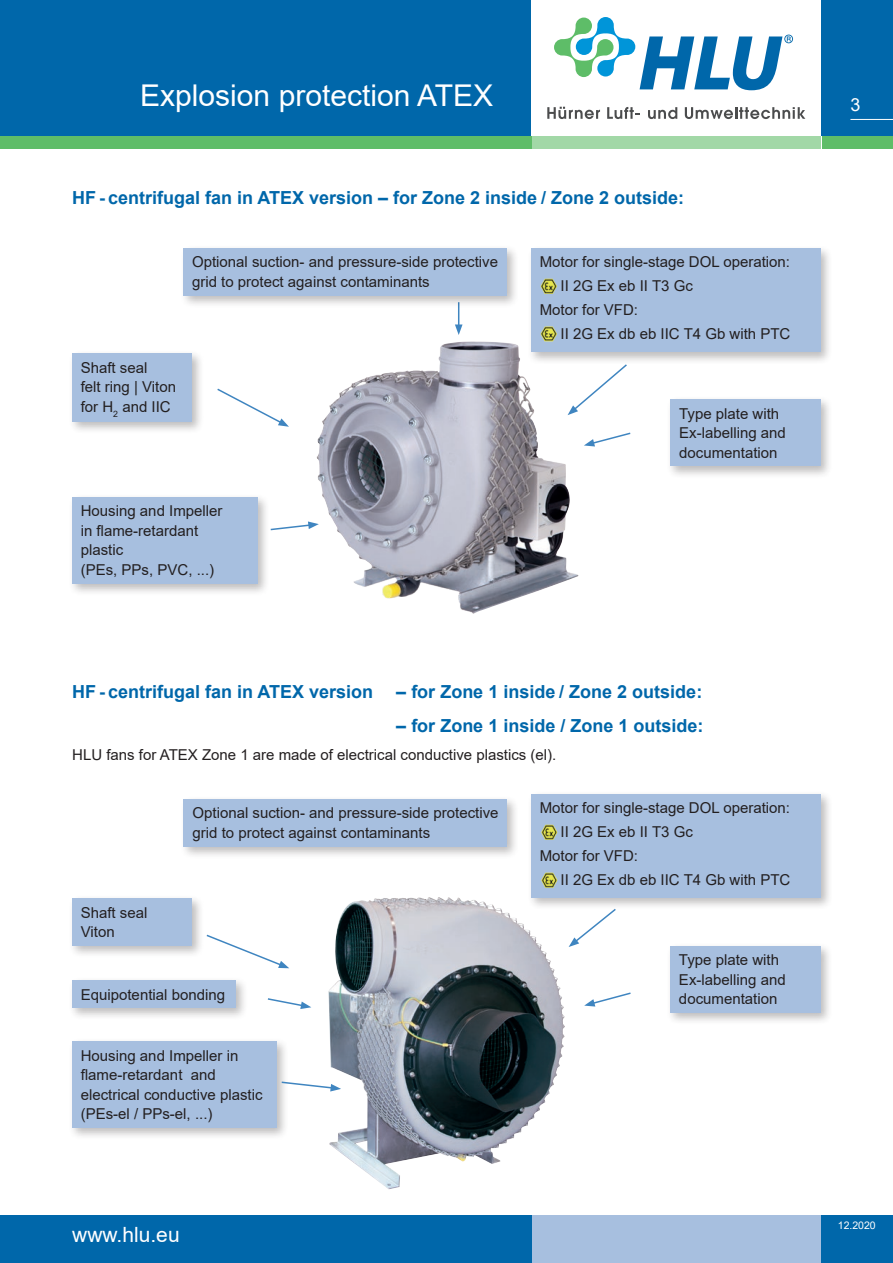
<style>
.page{position:relative;width:893px;height:1263px;background:#fff}
.page>*{position:absolute;margin:0;border:0;box-sizing:border-box;transform-origin:0 0}
.t1{font:30px "Arial";color:#fff}
.t2{font:21px "Arial";color:#fff}
.t3{font:700 18px "Arial";color:#0067aa}
.t4{font:18px "Arial";color:#fff}
.p_ohne_Blocksatz{font:15px/19.5px "Arial";color:#231f20}
.t5{font:10.5px "Arial";color:#fff}
</style>
<div class="page">
<div style="left:0;top:0;width:893px;height:136px;background:#0067aa"></div>
<div style="left:531px;top:0;width:290px;height:136px;background:#fff"></div>
<hr style="left:850px;top:119px;width:43px;height:1px;background:#fff">
<div style="left:531px;top:1215px;width:290px;height:48px;background:#a7bfdf"></div>
<div style="left:821px;top:1215px;width:72px;height:48px;background:#0067aa"></div>
<div style="left:0;top:1215px;width:531px;height:48px;background:#0067aa"></div>
<div style="left:0;top:136px;width:531px;height:13px;background:#5ebd68"></div>
<div style="left:531px;top:136px;width:290px;height:13px;background:#a2d8a7"></div>
<div style="left:822px;top:136px;width:71px;height:13px;background:#5ebd68"></div>
<img style="left:316px;top:342px;width:263px;height:272px">
<svg style="left:217px;top:388px;width:72px;height:39px"></svg>
<svg style="left:270px;top:521px;width:49px;height:10px"></svg>
<svg style="left:455px;top:308px;width:8px;height:27px"></svg>
<svg style="left:206px;top:934px;width:83px;height:34px"></svg>
<svg style="left:584px;top:992px;width:47px;height:14px"></svg>
<img style="left:328px;top:897px;width:237px;height:292px">
<svg style="left:584px;top:432px;width:47px;height:14px"></svg>
<svg style="left:547px;top:107px;width:53px;height:12px"></svg>
<svg style="left:607px;top:107px;width:33px;height:12px"></svg>
<svg style="left:648px;top:107px;width:29px;height:12px"></svg>
<svg style="left:685px;top:107px;width:120px;height:12px"></svg>
<svg style="left:554px;top:17px;width:239px;height:73px"></svg>
<div style="left:180px;top:244px;width:339px;height:64px;background:#231f20;opacity:.3"></div>
<div style="left:184px;top:248px;width:323px;height:47px;background:#a7bfdf"></div>
<div style="left:68px;top:349px;width:136px;height:85px;background:#231f20;opacity:.3"></div>
<div style="left:72px;top:353px;width:120px;height:69px;background:#a7bfdf"></div>
<div style="left:666px;top:395px;width:167px;height:84px;background:#231f20;opacity:.3"></div>
<div style="left:670px;top:399px;width:151px;height:67px;background:#a7bfdf"></div>
<div style="left:68px;top:493px;width:202px;height:103px;background:#231f20;opacity:.3"></div>
<div style="left:72px;top:497px;width:185px;height:86px;background:#a7bfdf"></div>
<div style="left:68px;top:894px;width:136px;height:64px;background:#231f20;opacity:.3"></div>
<div style="left:72px;top:898px;width:120px;height:48px;background:#a7bfdf"></div>
<div style="left:180px;top:795px;width:339px;height:64px;background:#231f20;opacity:.3"></div>
<div style="left:184px;top:799px;width:323px;height:48px;background:#a7bfdf"></div>
<div style="left:666px;top:942px;width:167px;height:83px;background:#231f20;opacity:.3"></div>
<div style="left:670px;top:946px;width:151px;height:67px;background:#a7bfdf"></div>
<div style="left:68px;top:1037px;width:221px;height:103px;background:#231f20;opacity:.3"></div>
<div style="left:72px;top:1041px;width:204px;height:86px;background:#a7bfdf"></div>
<div style="left:68px;top:976px;width:180px;height:45px;background:#231f20;opacity:.3"></div>
<div style="left:72px;top:980px;width:164px;height:28px;background:#a7bfdf"></div>
<div style="left:527px;top:790px;width:306px;height:120px;background:#231f20;opacity:.3"></div>
<div style="left:531px;top:794px;width:290px;height:103px;background:#a7bfdf"></div>
<div style="left:527px;top:244px;width:306px;height:120px;background:#231f20;opacity:.3"></div>
<div style="left:531px;top:249px;width:290px;height:103px;background:#a7bfdf"></div>
<img style="left:540px;top:279px;width:17px;height:15px">
<img style="left:540px;top:326px;width:17px;height:16px">
<img style="left:541px;top:825px;width:17px;height:15px">
<img style="left:541px;top:872px;width:17px;height:16px">
<svg style="left:280px;top:1080px;width:61px;height:11px"></svg>
<svg style="left:267px;top:998px;width:44px;height:11px"></svg>
<svg style="left:568px;top:363px;width:60px;height:52px"></svg>
<svg style="left:569px;top:907px;width:48px;height:40px"></svg>
<p class="t1" style="left:140px;top:75px;width:354px">Explosion protection ATEX</p>
<p class="t3" style="left:72px;top:185px;width:613px">HF - centrifugal fan in ATEX version – for Zone 2 inside / Zone 2 outside:</p>
<p class="p_ohne_Blocksatz" style="left:192px;top:252px;width:307px">Optional suction- and pressure-side protective grid to protect against contaminants</p>
<p class="p_ohne_Blocksatz" style="left:81px;top:357px;width:68px">Shaft seal</p>
<p class="p_ohne_Blocksatz" style="left:81px;top:377px;width:97px">felt ring | Viton for H<sub>2</sub> and IIC</p>
<p class="p_ohne_Blocksatz" style="left:81px;top:501px;width:143px">Housing and Impeller</p>
<p class="p_ohne_Blocksatz" style="left:81px;top:521px;width:119px">in flame-retardant</p>
<p class="p_ohne_Blocksatz" style="left:81px;top:540px;width:44px">plastic</p>
<p class="p_ohne_Blocksatz" style="left:81px;top:560px;width:135px">(PEs, PPs, PVC, ...)</p>
<p class="p_ohne_Blocksatz" style="left:540px;top:252px;width:252px">Motor for single-stage DOL operation:</p>
<p class="p_ohne_Blocksatz" style="left:561px;top:276px;width:134px">II 2G Ex eb II T3 Gc</p>
<p class="p_ohne_Blocksatz" style="left:540px;top:300px;width:100px">Motor for VFD:</p>
<p class="p_ohne_Blocksatz" style="left:561px;top:324px;width:231px">II 2G Ex db eb IIC T4 Gb with PTC</p>
<p class="p_ohne_Blocksatz" style="left:679px;top:404px;width:102px">Type plate with</p>
<p class="p_ohne_Blocksatz" style="left:679px;top:423px;width:108px">Ex-labelling and documentation</p>
<p class="t3" style="left:72px;top:679px;width:302px">HF - centrifugal fan in ATEX version</p>
<p class="t3" style="left:396px;top:679px;width:307px">– for Zone 1 inside / Zone 2 outside:</p>
<p class="t3" style="left:396px;top:713px;width:309px">– for Zone 1 inside / Zone 1 outside:</p>
<p class="p_ohne_Blocksatz" style="left:72px;top:744px;width:486px">HLU fans for ATEX Zone 1 are made of electrical conductive plastics (el).</p>
<p class="p_ohne_Blocksatz" style="left:81px;top:902px;width:68px">Shaft seal</p>
<p class="p_ohne_Blocksatz" style="left:81px;top:922px;width:35px">Viton</p>
<p class="p_ohne_Blocksatz" style="left:193px;top:803px;width:307px">Optional suction- and pressure-side protective grid to protect against contaminants</p>
<p class="p_ohne_Blocksatz" style="left:81px;top:985px;width:146px">Equipotential bonding</p>
<p class="p_ohne_Blocksatz" style="left:81px;top:1045px;width:159px">Housing and Impeller in</p>
<p class="p_ohne_Blocksatz" style="left:81px;top:1065px;width:137px">flame-retardant and</p>
<p class="p_ohne_Blocksatz" style="left:81px;top:1084px;width:183px">electrical conductive plastic (PEs-el / PPs-el, ...)</p>
<h2 class="t2" style="left:72px;top:1220px;width:109px">www.hlu.eu</h2>
<p class="p_ohne_Blocksatz" style="left:540px;top:798px;width:252px">Motor for single-stage DOL operation:</p>
<p class="p_ohne_Blocksatz" style="left:561px;top:822px;width:134px">II 2G Ex eb II T3 Gc</p>
<p class="p_ohne_Blocksatz" style="left:540px;top:846px;width:100px">Motor for VFD:</p>
<p class="p_ohne_Blocksatz" style="left:561px;top:870px;width:231px">II 2G Ex db eb IIC T4 Gb with PTC</p>
<p class="p_ohne_Blocksatz" style="left:679px;top:950px;width:102px">Type plate with</p>
<p class="p_ohne_Blocksatz" style="left:679px;top:970px;width:108px">Ex-labelling and documentation</p>
<p class="t4" style="left:850px;top:92px;width:12px">3</p>
<p class="t5" style="left:838px;top:1218px;width:39px">12.2020</p>
</div>
